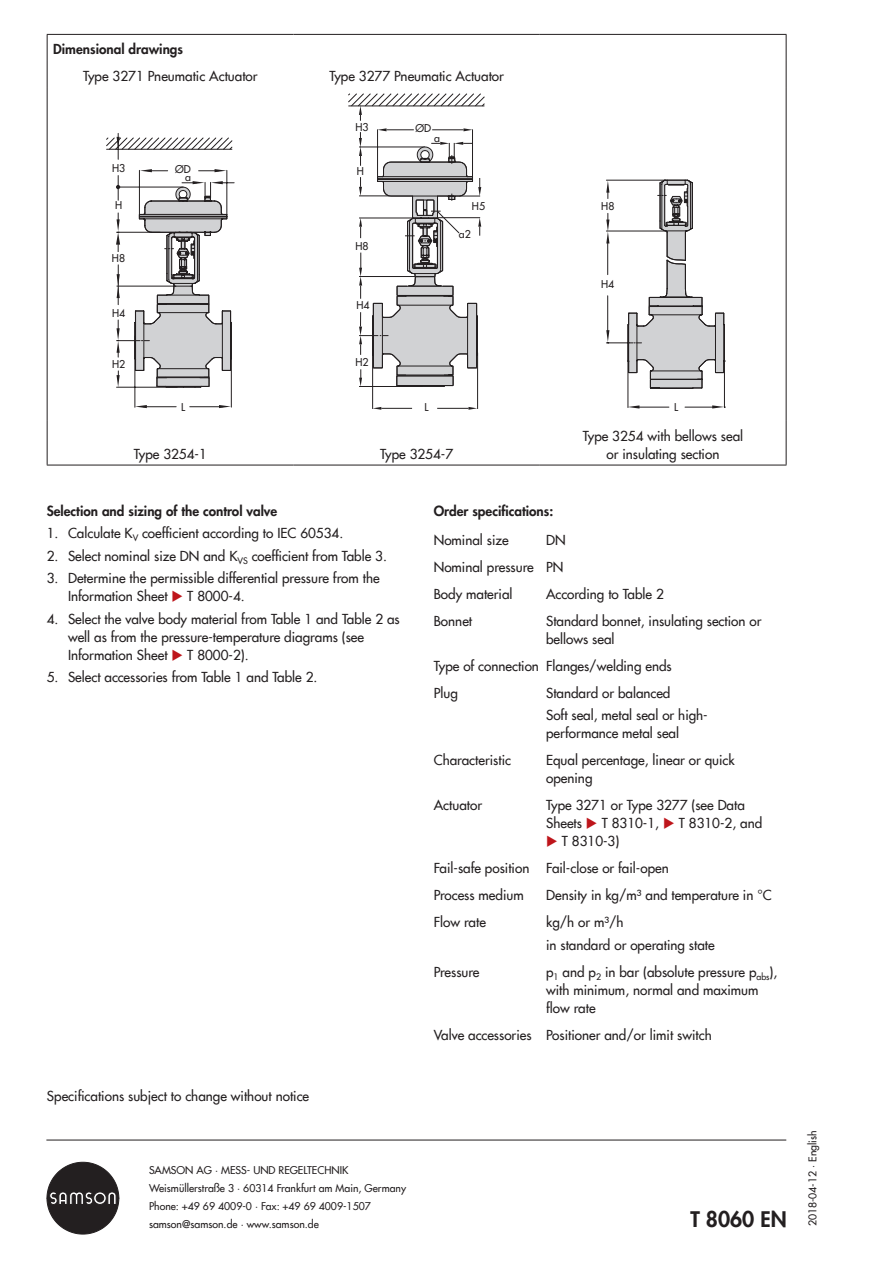
<style>
.page{position:relative;width:893px;height:1263px;background:#fff}
.page>*{position:absolute;margin:0;border:0;box-sizing:border-box;transform-origin:0 0}
.t1{font:800 21px "Futura Com";color:#231f20}
.t2{font:500 13.5px/18px "Futura Com";color:#231f20}
.t3{font:800 13.5px "Futura Com";color:#231f20}
.t4{font:500 10.5px/18px "Futura Com";color:#231f20}
.t5{font:10.5px/7.8px "Futura";color:#231f20;text-align:right}
.s1{color:#be151b}
</style>
<div class="page">
<hr style="left:46px;top:1140px;width:740px;height:1px;background:#231f20">
<svg style="left:47px;top:1162px;width:72px;height:72px"></svg>
<hr style="left:47px;top:34px;width:246px;height:1px;background:#231f20">
<hr style="left:293px;top:34px;width:247px;height:1px;background:#231f20">
<hr style="left:540px;top:34px;width:246px;height:1px;background:#231f20">
<svg style="left:47px;top:35px;width:1px;height:52px"></svg>
<svg style="left:786px;top:35px;width:1px;height:52px"></svg>
<hr style="left:47px;top:87px;width:1px;height:333px;background:#231f20">
<hr style="left:786px;top:87px;width:1px;height:333px;background:#231f20">
<hr style="left:47px;top:420px;width:1px;height:45px;background:#231f20">
<hr style="left:786px;top:420px;width:1px;height:45px;background:#231f20">
<hr style="left:47px;top:465px;width:246px;height:1px;background:#231f20">
<hr style="left:293px;top:465px;width:247px;height:1px;background:#231f20">
<hr style="left:540px;top:465px;width:246px;height:1px;background:#231f20">
<svg style="left:106px;top:133px;width:129px;height:275px"></svg>
<svg style="left:348px;top:94px;width:137px;height:316px"></svg>
<svg style="left:606px;top:179px;width:119px;height:230px"></svg>
<p class="t3" style="left:53px;top:39px;width:131px">Dimensional drawings</p>
<p class="t2" style="left:83px;top:66px;width:176px">Type 3271 Pneumatic Actuator</p>
<p class="t2" style="left:329px;top:66px;width:176px">Type 3277 Pneumatic Actuator</p>
<p class="t5" style="left:112px;top:164px;width:15px">H3</p>
<p class="t5" style="left:115px;top:202px;width:9px">H</p>
<p class="t5" style="left:112px;top:254px;width:15px">H8</p>
<p class="t5" style="left:112px;top:309px;width:15px">H4</p>
<p class="t5" style="left:175px;top:165px;width:17px">ØD a</p>
<p class="t5" style="left:356px;top:123px;width:15px">H3</p>
<p class="t5" style="left:415px;top:124px;width:17px">ØD</p>
<p class="t5" style="left:357px;top:167px;width:9px">H</p>
<p class="t5" style="left:434px;top:134px;width:7px">a</p>
<p class="t5" style="left:355px;top:242px;width:15px">H8</p>
<p class="t5" style="left:472px;top:202px;width:15px">H5</p>
<p class="t5" style="left:459px;top:231px;width:13px">a2</p>
<p class="t5" style="left:356px;top:302px;width:15px">H4</p>
<p class="t5" style="left:112px;top:360px;width:15px">H2</p>
<p class="t5" style="left:181px;top:403px;width:6px">L</p>
<p class="t5" style="left:355px;top:358px;width:15px">H2</p>
<p class="t5" style="left:424px;top:403px;width:6px">L</p>
<p class="t2" style="left:134px;top:444px;width:75px">Type 3254‑1</p>
<p class="t2" style="left:380px;top:444px;width:75px">Type 3254‑7</p>
<p class="t5" style="left:601px;top:202px;width:15px">H8</p>
<p class="t5" style="left:601px;top:280px;width:15px">H4</p>
<p class="t5" style="left:674px;top:403px;width:6px">L</p>
<p class="t2" style="left:583px;top:426px;width:162px;text-align:center">Type 3254 with bellows seal or insulating section</p>
<p class="t3" style="left:47px;top:500px;width:232px">Selection and sizing of the control valve</p>
<p class="t2" style="left:47px;top:523px;width:298px">1. Calculate K<sub>V</sub> coefficient according to IEC 60534.</p>
<p class="t2" style="left:47px;top:546px;width:342px">2. Select nominal size DN and K<sub>VS</sub> coefficient from Table 3.</p>
<p class="t2" style="left:68px;top:568px;width:313px;text-indent:-21px">3. Determine the permissible differential pressure from the<br>Information Sheet <span class="s1">◆</span> T 8000-4.</p>
<p class="t2" style="left:68px;top:609px;width:333px;text-indent:-21px">4. Select the valve body material from Table 1 and Table 2 as well as from the pressure-temperature diagrams (see<br>Information Sheet <span class="s1">◆</span> T 8000-2).</p>
<p class="t2" style="left:47px;top:667px;width:272px">5. Select accessories from Table 1 and Table 2.</p>
<p class="t2" style="left:47px;top:1086px;width:264px">Specifications subject to change without notice</p>
<p class="t4" style="left:149px;top:1160px;width:259px">SAMSON AG · MESS- UND REGELTECHNIK Weismüllerstraße 3 · 60314 Frankfurt am Main, Germany Phone: +49 69 4009-0 · Fax: +49 69 4009-1507 samson@samson.de · www.samson.de</p>
<p class="t3" style="left:434px;top:500px;width:121px">Order specifications:</p>
<p class="t2" style="left:434px;top:530px;width:77px">Nominal size</p>
<p class="t2" style="left:434px;top:525px;width:133px;line-height:27px;text-indent:112px">DN<br>Nominal pressure PN<br>Body material</p>
<p class="t2" style="left:546px;top:584px;width:119px">According to Table 2</p>
<p class="t2" style="left:434px;top:611px;width:40px">Bonnet</p>
<p class="t2" style="left:546px;top:611px;width:217px">Standard bonnet, insulating section or bellows seal</p>
<p class="t2" style="left:434px;top:651px;width:240px;line-height:27px">Type of connection Flanges/welding ends<br>Plug</p>
<p class="t2" style="left:546px;top:681px;width:162px;line-height:22.5px">Standard or balanced<br>Soft seal, metal seal or high-</p>
<p class="t2" style="left:546px;top:723px;width:135px">performance metal seal</p>
<p class="t2" style="left:434px;top:750px;width:79px">Characteristic</p>
<p class="t2" style="left:546px;top:750px;width:190px">Equal percentage, linear or quick opening</p>
<p class="t2" style="left:434px;top:795px;width:50px">Actuator</p>
<p class="t2" style="left:546px;top:795px;width:218px">Type 3271 or Type 3277 (see Data<br>Sheets <span class="s1">◆</span> T 8310-1, <span class="s1">◆</span> T 8310‑2, and</p>
<p class="t2" style="left:434px;top:827px;width:237px;line-height:27px;text-indent:112px"><span class="s1">◆</span> T 8310‑3)<br>Fail-safe position Fail-close or fail-open<br>Process medium</p>
<p class="t2" style="left:546px;top:885px;width:227px">Density in kg/m³ and temperature in °C</p>
<p class="t2" style="left:434px;top:912px;width:54px">Flow rate</p>
<p class="t2" style="left:546px;top:910px;width:170px;line-height:22.5px">kg/h or m³/h<br>in standard or operating state</p>
<p class="t2" style="left:434px;top:962px;width:47px">Pressure</p>
<p class="t2" style="left:546px;top:962px;width:233px">p<sub>1</sub> and p<sub>2</sub> in bar (absolute pressure p<sub>abs</sub>), with minimum, normal and maximum flow rate</p>
<p class="t2" style="left:434px;top:1025px;width:279px">Valve accessories Positioner and/or limit switch</p>
<h1 class="t1" style="left:690px;top:1203px;width:98px">T 8060 EN</h1>
<p class="t4" style="left:803px;top:1226px;width:97px;rotate:-90deg">2018-04-12 · English</p>
</div>
